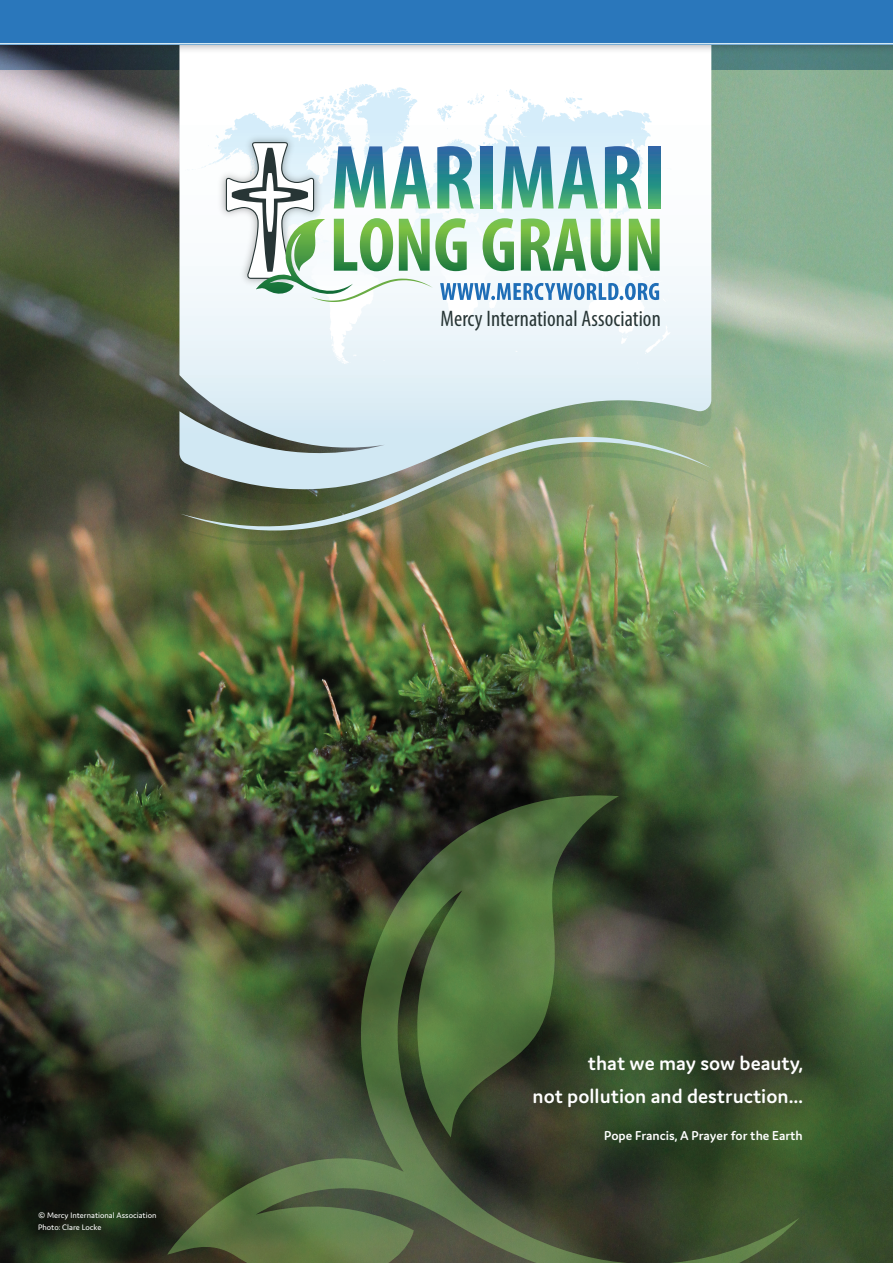
<style>
.page{position:relative;width:893px;height:1263px;background:#fff}
.page>*{position:absolute;margin:0;border:0;box-sizing:border-box;transform-origin:0 0}
.t1{font:condensed 22.5px "Myriad Pro";letter-spacing:.005em;color:#273535}
.t2{font:600 21.15px/32.8px "Domus";color:#fff;text-align:right}
.t3{font:600 13.8px "Domus";color:#fff}
.t4{font:8.55px/12.8px "Domus";color:#fff}
</style>
<div class="page">
<img style="left:0;top:70px;width:893px;height:1193px">
<svg style="left:0;top:54px;width:893px;height:16px;background:#3f5d62"></svg>
<svg style="left:167px;top:794px;width:633px;height:469px;background:#435234"></svg>
<img style="left:180px;top:530px;width:532px;height:15px">
<svg style="left:180px;top:437px;width:532px;height:93px;background:#818862"></svg>
<svg style="left:179px;top:54px;width:532px;height:452px"></svg>
<svg style="left:357px;top:84px;width:8px;height:4px"></svg>
<img style="left:215px;top:131px;width:110px;height:159px">
<svg style="left:226px;top:142px;width:434px;height:161px"></svg>
<div style="left:0;top:0;width:893px;height:54px;background:#231f20;opacity:.45"></div>
<div style="left:0;top:0;width:893px;height:44px;background:#2a77bb"></div>
<hr style="left:0;top:43px;width:893px;height:1px;background:#d1e7f2">
<p class="t1" style="left:440px;top:305px;width:222px">Mercy International Association</p>
<p class="t4" style="left:38px;top:1208px;width:120px">© Mercy International Association<br>Photo: Clare Locke</p>
<p class="t2" style="left:533px;top:1046px;width:272px">that we may sow beauty,<br>not pollution and destruction…</p>
<p class="t3" style="left:604px;top:1128px;width:200px">Pope Francis, A Prayer for the Earth</p>
</div>
